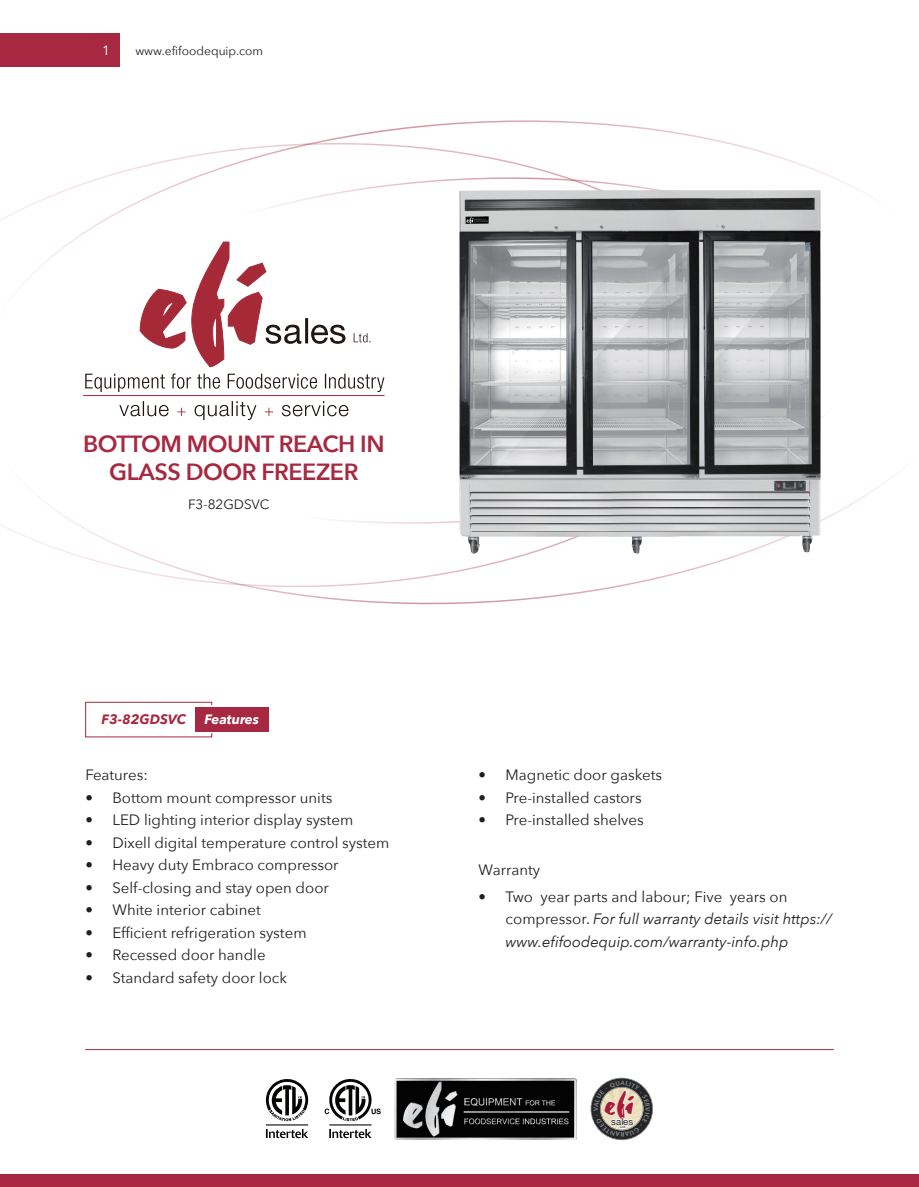
<style>
.page{position:relative;width:919px;height:1187px;background:#fff}
.page>*{position:absolute;margin:0;border:0;box-sizing:border-box;transform-origin:0 0}
.t1{font:31.95px "Choc ICG";color:#aa1c36}
.t2{font:600 23.4px/28px "Avenir Next";letter-spacing:-.02em;color:#a72941;text-align:center}
.t3{font:15px "Avenir Next";color:#231f20}
.t4{font:italic 15px/22.5px "Avenir Next";color:#231f20}
.t5{font:italic 700 13.5px "Avenir Next";color:#a72941}
.t6{font:13.5px "Avenir Next";color:#231f20}
.t7{font:italic 700 13.5px "Avenir Next";letter-spacing:-.005em;color:#fff}
.t8{font:13.5px "Avenir Next";color:#fff}
.t9{font:12px "Avenir Next";color:#231f20}
.t10{font:9.6px "Helvetica Neue";letter-spacing:.01em;color:#231f20}
.t11{font:500 3px "Helvetica Neue";color:#231f20}
.s1{font-style:normal}
</style>
<div class="page">
<svg style="left:0;top:120px;width:893px;height:485px"></svg>
<svg style="left:282px;top:401px;width:66px;height:15px"></svg>
<svg style="left:265px;top:407px;width:8px;height:9px"></svg>
<svg style="left:194px;top:401px;width:62px;height:19px"></svg>
<svg style="left:177px;top:407px;width:9px;height:9px"></svg>
<svg style="left:119px;top:401px;width:50px;height:15px"></svg>
<hr style="left:83px;top:395px;width:301px;height:1px;background:#a62938">
<svg style="left:353px;top:333px;width:17px;height:9px"></svg>
<svg style="left:85px;top:373px;width:299px;height:19px"></svg>
<svg style="left:140px;top:242px;width:205px;height:125px"></svg>
<div style="left:0;top:1174px;width:918px;height:12px;background:#a72941"></div>
<hr style="left:85px;top:1049px;width:748px;height:1px;background:#a72941">
<div style="left:0;top:33px;width:119px;height:34px;background:#a72941"></div>
<div style="left:85px;top:701px;width:127px;height:36px;border:1px solid #a72941"></div>
<div style="left:87px;top:705px;width:137px;height:28px;background:#fff"></div>
<div style="left:196px;top:707px;width:73px;height:24px;background:#a72941"></div>
<img style="left:395px;top:1078px;width:181px;height:61px">
<svg style="left:329px;top:1129px;width:42px;height:8px"></svg>
<svg style="left:324px;top:1079px;width:57px;height:42px"></svg>
<hr style="left:329px;top:1124px;width:42px;height:1px;background:#060303">
<svg style="left:266px;top:1128px;width:42px;height:9px"></svg>
<svg style="left:266px;top:1079px;width:42px;height:42px"></svg>
<hr style="left:266px;top:1124px;width:42px;height:1px;background:#060303">
<img style="left:459px;top:190px;width:361px;height:364px">
<svg style="left:590px;top:1077px;width:63px;height:62px"></svg>
<p class="t8" style="left:102px;top:38px;width:9px">1</p>
<p class="t9" style="left:135px;top:40px;width:129px">www.efifoodequip.com</p>
<h2 class="t2" style="left:83px;top:429px;width:303px">BOTTOM MOUNT REACH IN<br>GLASS DOOR FREEZER</h2>
<p class="t6" style="left:188px;top:493px;width:83px">F3-82GDSVC</p>
<p class="t5" style="left:101px;top:708px;width:86px">F3-82GDSVC</p>
<p class="t7" style="left:204px;top:707px;width:56px">Features</p>
<p class="t3" style="left:85px;top:762px;width:64px">Features:</p>
<p class="t3" style="left:85px;top:784px;width:248px">• Bottom mount compressor units</p>
<p class="t3" style="left:85px;top:807px;width:269px">• LED lighting interior display system</p>
<p class="t3" style="left:85px;top:829px;width:305px">• Dixell digital temperature control system</p>
<p class="t3" style="left:85px;top:852px;width:255px">• Heavy duty Embraco compressor</p>
<p class="t3" style="left:85px;top:874px;width:245px">• Self-closing and stay open door</p>
<p class="t3" style="left:85px;top:897px;width:177px">• White interior cabinet</p>
<p class="t3" style="left:85px;top:919px;width:223px">• Efficient refrigeration system</p>
<p class="t3" style="left:85px;top:942px;width:182px">• Recessed door handle</p>
<p class="t3" style="left:85px;top:964px;width:203px">• Standard safety door lock</p>
<p class="t3" style="left:478px;top:762px;width:185px">• Magnetic door gaskets</p>
<p class="t3" style="left:478px;top:784px;width:164px">• Pre-installed castors</p>
<p class="t3" style="left:478px;top:807px;width:167px">• Pre-installed shelves</p>
<p class="t3" style="left:478px;top:856px;width:63px">Warranty</p>
<p class="t4" style="left:505px;top:884px;width:328px;text-indent:-27px"><span class="s1">• Two year parts and labour; Five years on compressor.</span> For full warranty details visit https:// www.efifoodequip.com/warranty-info.php</p>
<h1 class="t1" style="left:603px;top:1083px;width:32px">efi</h1>
<p class="t11" style="left:620px;top:1125px;width:7px">Ltd.</p>
<p class="t10" style="left:611px;top:1115px;width:24px">sales</p>
</div>
